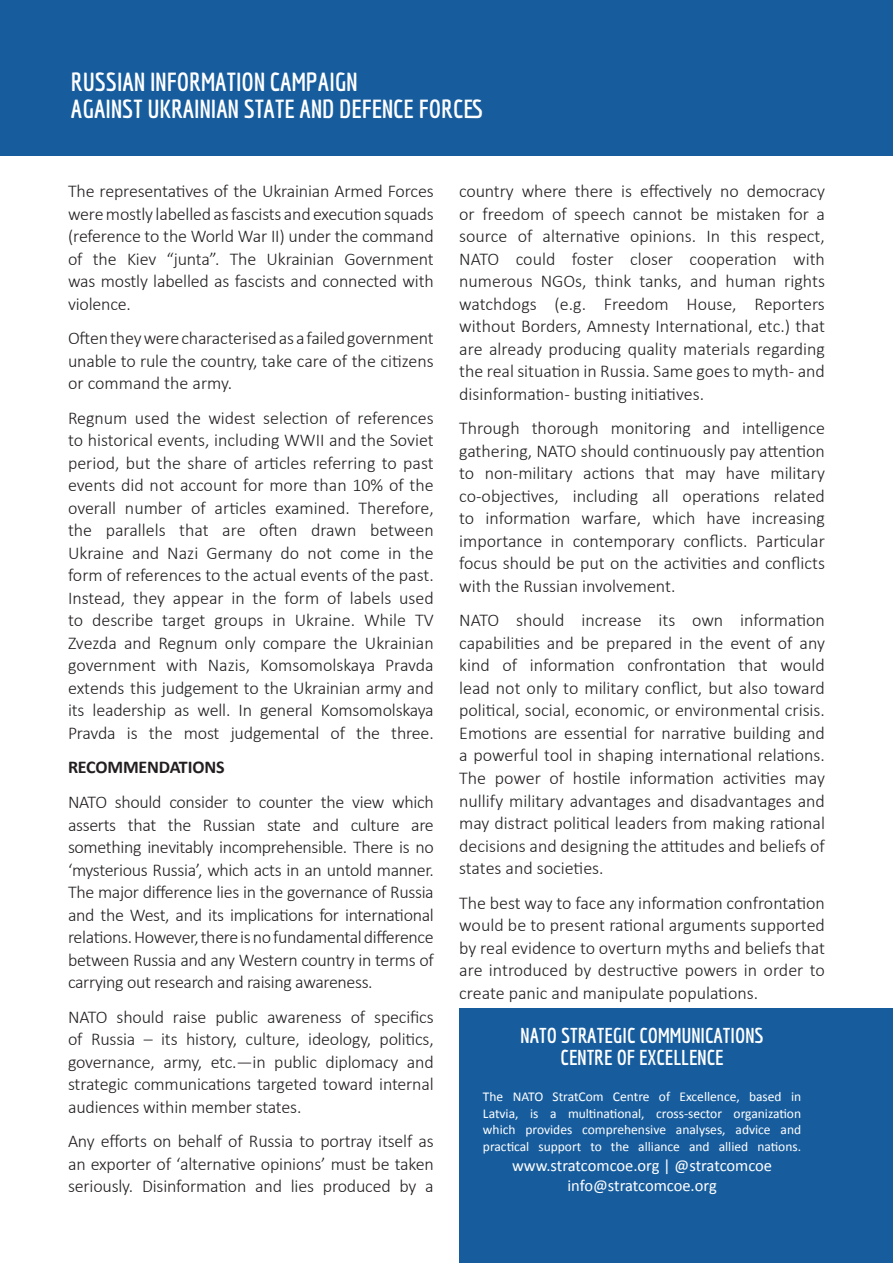
<style>
.page{position:relative;width:893px;height:1263px;background:#fff}
.page>*{position:absolute;margin:0;border:0;box-sizing:border-box;transform-origin:0 0}
.t1{font:700 25.5px/27px "Economica";color:#fff}
.t2{font:700 21px "Economica";color:#fff}
.t3{font:300 18px/22.5px "Calibri";letter-spacing:-.01em;color:#231f20;text-align:justify}
.t4{font:700 18px "Calibri";letter-spacing:-.01em;color:#231f20}
.t5{font:16.5px "Calibri";letter-spacing:-.01em;color:#fff}
.t6{font:13.5px/16.5px "Calibri";color:#fff;text-align:justify}
</style>
<div class="page">
<div style="left:0;top:0;width:893px;height:155px;background:#175d9e"></div>
<div style="left:459px;top:1009px;width:434px;height:254px;background:#175d9e"></div>
<p class="t1" style="left:71px;top:68px;width:413px">RUSSIAN INFORMATION CAMPAIGN<br>AGAINST UKRAINIAN STATE AND DEFENCE FORCES</p>
<p class="t3" style="left:68px;top:180px;width:367px">The representatives of the Ukrainian Armed Forces were mostly labelled as fascists and execution squads (reference to the World War II) under the command of the Kiev “junta”. The Ukrainian Government was mostly labelled as fascists and connected with violence.</p>
<p class="t3" style="left:68px;top:327px;width:367px">Often they were characterised as a failed government unable to rule the country, take care of the citizens or command the army.</p>
<p class="t3" style="left:68px;top:407px;width:367px">Regnum used the widest selection of references to historical events, including WWII and the Soviet period, but the share of articles referring to past events did not account for more than 10% of the overall number of articles examined. Therefore, the parallels that are often drawn between Ukraine and Nazi Germany do not come in the form of references to the actual events of the past.<br>Instead, they appear in the form of labels used to describe target groups in Ukraine. While TV Zvezda and Regnum only compare the Ukrainian government with Nazis, Komsomolskaya Pravda extends this judgement to the Ukrainian army and its leadership as well. In general Komsomolskaya Pravda is the most judgemental of the three.</p>
<p class="t4" style="left:68px;top:755px;width:158px">RECOMMENDATIONS</p>
<p class="t3" style="left:68px;top:791px;width:367px">NATO should consider to counter the view which asserts that the Russian state and culture are something inevitably incomprehensible. There is no ‘mysterious Russia’, which acts in an untold manner.<br>The major difference lies in the governance of Russia and the West, and its implications for international relations. However, there is no fundamental difference between Russia and any Western country in terms of carrying out research and raising awareness.</p>
<p class="t3" style="left:68px;top:1005px;width:367px">NATO should raise public awareness of specifics of Russia – its history, culture, ideology, politics, governance, army, etc.—in public diplomacy and strategic communications targeted toward internal audiences within member states.</p>
<p class="t3" style="left:68px;top:1130px;width:367px">Any efforts on behalf of Russia to portray itself as an exporter of ‘alternative opinions’ must be taken seriously. Disinformation and lies produced by a</p>
<p class="t3" style="left:459px;top:180px;width:367px">country where there is effectively no democracy or freedom of speech cannot be mistaken for a source of alternative opinions. In this respect, NATO could foster closer cooperation with numerous NGOs, think tanks, and human rights watchdogs (e.g. Freedom House, Reporters without Borders, Amnesty International, etc.) that are already producing quality materials regarding the real situation in Russia. Same goes to myth- and disinformation- busting initiatives.</p>
<p class="t3" style="left:459px;top:417px;width:367px">Through thorough monitoring and intelligence gathering, NATO should continuously pay attention to non-military actions that may have military co-objectives, including all operations related to information warfare, which have increasing importance in contemporary conflicts. Particular focus should be put on the activities and conflicts with the Russian involvement.</p>
<p class="t3" style="left:459px;top:609px;width:367px">NATO should increase its own information capabilities and be prepared in the event of any kind of information confrontation that would lead not only to military conflict, but also toward political, social, economic, or environmental crisis.<br>Emotions are essential for narrative building and a powerful tool in shaping international relations.<br>The power of hostile information activities may nullify military advantages and disadvantages and may distract political leaders from making rational decisions and designing the attitudes and beliefs of states and societies.</p>
<p class="t3" style="left:459px;top:891px;width:367px">The best way to face any information confrontation would be to present rational arguments supported by real evidence to overturn myths and beliefs that are introduced by destructive powers in order to create panic and manipulate populations.</p>
<p class="t2" style="left:521px;top:1023px;width:245px">NATO STRATEGIC COMMUNICATIONS</p>
<p class="t2" style="left:561px;top:1046px;width:164px">CENTRE OF EXCELLENCE</p>
<p class="t6" style="left:483px;top:1088px;width:320px">The NATO StratCom Centre of Excellence, based in Latvia, is a multinational, cross-sector organization which provides comprehensive analyses, advice and practical support to the alliance and allied nations.</p>
<p class="t5" style="left:512px;top:1154px;width:262px">www.stratcomcoe.org | @stratcomcoe</p>
<p class="t5" style="left:567px;top:1174px;width:151px">info@stratcomcoe.org</p>
</div>
